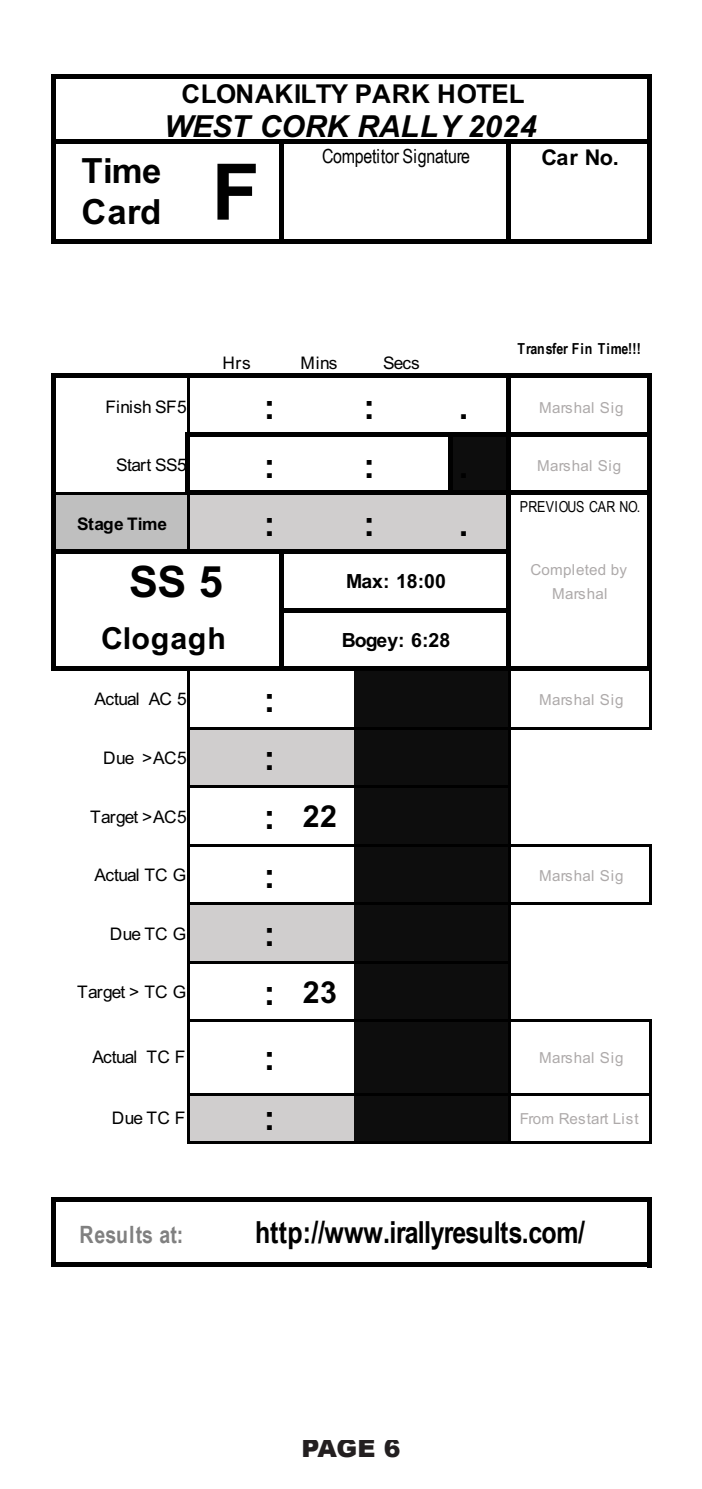
<style>
.page{position:relative;width:702px;height:1489px;background:#fff}
.page>*{position:absolute;margin:0;border:0;box-sizing:border-box;transform-origin:0 0}
.t1{font:700 78px "Arial";color:#000}
.t2{font:700 43.25px "Arial";color:#000}
.t3{font:700 34.75px/41.2px "Arial";letter-spacing:-.005em;color:#000}
.t4{font:700 30.25px "Arial Narrow";letter-spacing:-.015em;color:#000}
.t5{font:italic 700 30.25px "Arial";letter-spacing:-.005em;color:#000}
.t6{font:700 30.25px "Arial";letter-spacing:.015em;color:#000}
.t7{font:700 26px "Arial";color:#000}
.t8{font:900 25px "Arial";color:#231f20}
.t9{font:700 23.75px "Arial Narrow";color:#808080}
.t10{font:700 21.75px "Arial";color:#000}
.t11{font:700 19.5px "Arial";color:#000}
.t12{font:19.5px "Arial Narrow";letter-spacing:-.01em;color:#000}
.t13{font:17.25px "Arial";letter-spacing:-.03em;color:#000}
.t14{font:17.25px "Arial";letter-spacing:.015em;color:#000}
.t15{font:700 17.25px "Arial";letter-spacing:-.015em;color:#000}
.t16{font:15.25px/23.8px "Arial";letter-spacing:.015em;color:#aeaaaa;text-align:center}
.t17{font:700 15.25px "Arial Narrow";letter-spacing:.035em;color:#000}
.t18{font:15.25px "Arial Narrow";color:#000}
.s1{font-size:34.75px}
</style>
<div class="page">
<div style="left:450px;top:434px;width:61px;height:61px;background:#0d0d0d"></div>
<div style="left:56px;top:493px;width:134px;height:60px;background:#bfbfbf"></div>
<div style="left:188px;top:493px;width:323px;height:60px;background:#d0cece"></div>
<div style="left:355px;top:668px;width:156px;height:61px;background:#0d0d0d"></div>
<div style="left:188px;top:727px;width:169px;height:60px;background:#d0cece"></div>
<div style="left:355px;top:727px;width:156px;height:60px;background:#0d0d0d"></div>
<div style="left:355px;top:785px;width:156px;height:61px;background:#0d0d0d"></div>
<div style="left:355px;top:844px;width:156px;height:60px;background:#0d0d0d"></div>
<div style="left:188px;top:902px;width:169px;height:61px;background:#d0cece"></div>
<div style="left:355px;top:902px;width:156px;height:61px;background:#0d0d0d"></div>
<div style="left:355px;top:961px;width:156px;height:61px;background:#0d0d0d"></div>
<div style="left:355px;top:1019px;width:156px;height:76px;background:#0d0d0d"></div>
<div style="left:188px;top:1093px;width:169px;height:50px;background:#d0cece"></div>
<div style="left:355px;top:1093px;width:156px;height:50px;background:#0d0d0d"></div>
<div style="left:56px;top:74px;width:596px;height:5px;background:#000"></div>
<div style="left:56px;top:139px;width:596px;height:5px;background:#000"></div>
<hr style="left:56px;top:239px;width:596px;height:4px;background:#000">
<div style="left:51px;top:74px;width:5px;height:169px;background:#000"></div>
<div style="left:506px;top:144px;width:5px;height:99px;background:#000"></div>
<div style="left:647px;top:79px;width:5px;height:164px;background:#000"></div>
<div style="left:56px;top:373px;width:596px;height:5px;background:#000"></div>
<hr style="left:188px;top:378px;width:2px;height:54px;background:#000">
<hr style="left:190px;top:432px;width:462px;height:4px;background:#000">
<hr style="left:56px;top:493px;width:130px;height:2px;background:#000">
<hr style="left:186px;top:432px;width:4px;height:63px;background:#000">
<div style="left:190px;top:490px;width:462px;height:5px;background:#000"></div>
<hr style="left:279px;top:144px;width:4px;height:99px;background:#000">
<hr style="left:56px;top:549px;width:455px;height:4px;background:#000">
<hr style="left:283px;top:608px;width:228px;height:4px;background:#000">
<hr style="left:188px;top:495px;width:2px;height:54px;background:#000">
<div style="left:506px;top:378px;width:5px;height:292px;background:#000"></div>
<div style="left:647px;top:378px;width:5px;height:292px;background:#000"></div>
<hr style="left:56px;top:666px;width:596px;height:4px;background:#000">
<hr style="left:190px;top:727px;width:462px;height:2px;background:#000">
<hr style="left:190px;top:785px;width:321px;height:2px;background:#000">
<hr style="left:649px;top:670px;width:3px;height:59px;background:#000">
<hr style="left:190px;top:844px;width:462px;height:2px;background:#000">
<hr style="left:190px;top:902px;width:462px;height:2px;background:#000">
<hr style="left:190px;top:961px;width:321px;height:2px;background:#000">
<hr style="left:649px;top:846px;width:3px;height:58px;background:#000">
<hr style="left:190px;top:1019px;width:462px;height:3px;background:#000">
<hr style="left:190px;top:1093px;width:462px;height:2px;background:#000">
<hr style="left:190px;top:1141px;width:462px;height:2px;background:#000">
<div style="left:51px;top:373px;width:5px;height:297px;background:#000"></div>
<hr style="left:649px;top:1022px;width:3px;height:121px;background:#000">
<hr style="left:56px;top:1197px;width:596px;height:4px;background:#000">
<hr style="left:56px;top:1262px;width:596px;height:4px;background:#000">
<div style="left:51px;top:1197px;width:5px;height:69px;background:#000"></div>
<div style="left:647px;top:1201px;width:5px;height:65px;background:#000"></div>
<hr style="left:279px;top:553px;width:4px;height:117px;background:#000">
<hr style="left:509px;top:670px;width:2px;height:473px;background:#000">
<hr style="left:188px;top:670px;width:2px;height:473px;background:#000">
<hr style="left:448px;top:436px;width:4px;height:59px;background:#000">
<p class="t7" style="left:181px;top:75px;width:345px">CLONAKILTY PARK HOTEL</p>
<p class="t5" style="left:164px;top:106px;width:374px">WEST CORK RALLY 2024</p>
<p class="t3" style="left:82px;top:150px;width:81px">Time<br>Card</p>
<p class="t1" style="left:212px;top:137px;width:49px">F</p>
<p class="t12" style="left:322px;top:142px;width:149px">Competitor Signature</p>
<p class="t13" style="left:222px;top:351px;width:30px">Hrs</p>
<p class="t13" style="left:300px;top:351px;width:38px">Mins</p>
<p class="t13" style="left:383px;top:351px;width:38px">Secs</p>
<p class="t14" style="left:105px;top:395px;width:83px">Finish SF5</p>
<p class="t3" style="left:264px;top:387px;width:13px">:</p>
<p class="t3" style="left:363px;top:387px;width:13px">:</p>
<p class="t3" style="left:459px;top:387px;width:11px">.</p>
<p class="t10" style="left:541px;top:142px;width:79px">Car No.</p>
<p class="t17" style="left:517px;top:337px;width:125px">Transfer Fin Time!!!</p>
<p class="t16" style="left:539px;top:395px;width:86px">Marshal Sig</p>
<p class="t13" style="left:116px;top:453px;width:72px">Start SS5</p>
<p class="t3" style="left:264px;top:445px;width:13px">:</p>
<p class="t3" style="left:363px;top:445px;width:13px">:</p>
<p class="t16" style="left:537px;top:454px;width:86px">Marshal Sig</p>
<p class="t15" style="left:77px;top:511px;width:91px">Stage Time</p>
<p class="t3" style="left:264px;top:504px;width:13px">:</p>
<p class="t3" style="left:363px;top:504px;width:13px">:</p>
<p class="t18" style="left:519px;top:496px;width:122px">PREVIOUS CAR NO.</p>
<p class="t3" style="left:459px;top:504px;width:11px">.</p>
<p class="t2" style="left:129px;top:551px;width:95px">SS 5</p>
<p class="t6" style="left:101px;top:617px;width:126px">Clogagh</p>
<p class="t11" style="left:346px;top:567px;width:101px">Max: 18:00</p>
<p class="t11" style="left:342px;top:626px;width:110px">Bogey: 6:28</p>
<p class="t16" style="left:530px;top:558px;width:98px">Completed by<br>Marshal</p>
<p class="t13" style="left:95px;top:687px;width:94px">Actual AC 5</p>
<p class="t3" style="left:264px;top:679px;width:13px">:</p>
<p class="t16" style="left:539px;top:688px;width:86px">Marshal Sig</p>
<p class="t13" style="left:103px;top:746px;width:85px">Due &gt;AC5</p>
<p class="t3" style="left:264px;top:738px;width:13px">:</p>
<p class="t13" style="left:90px;top:804px;width:98px">Target &gt;AC5</p>
<p class="t6" style="left:264px;top:794px;width:75px"><span class="s1">:</span> 22</p>
<p class="t13" style="left:95px;top:863px;width:93px">Actual TC G</p>
<p class="t3" style="left:264px;top:855px;width:13px">:</p>
<p class="t16" style="left:539px;top:863px;width:86px">Marshal Sig</p>
<p class="t13" style="left:110px;top:921px;width:78px">Due TC G</p>
<p class="t3" style="left:264px;top:913px;width:13px">:</p>
<p class="t13" style="left:77px;top:980px;width:110px">Target &gt; TC G</p>
<p class="t6" style="left:264px;top:970px;width:75px"><span class="s1">:</span> 23</p>
<p class="t13" style="left:92px;top:1045px;width:94px">Actual TC F</p>
<p class="t3" style="left:264px;top:1037px;width:13px">:</p>
<p class="t16" style="left:539px;top:1045px;width:86px">Marshal Sig</p>
<p class="t13" style="left:112px;top:1105px;width:75px">Due TC F</p>
<p class="t3" style="left:264px;top:1097px;width:13px">:</p>
<p class="t16" style="left:519px;top:1106px;width:121px">From Restart List</p>
<p class="t9" style="left:79px;top:1216px;width:105px">Results at:</p>
<p class="t4" style="left:255px;top:1209px;width:331px">http://www.irallyresults.com/</p>
<h3 class="t8" style="left:301px;top:1429px;width:100px">PAGE 6</h3>
</div>
